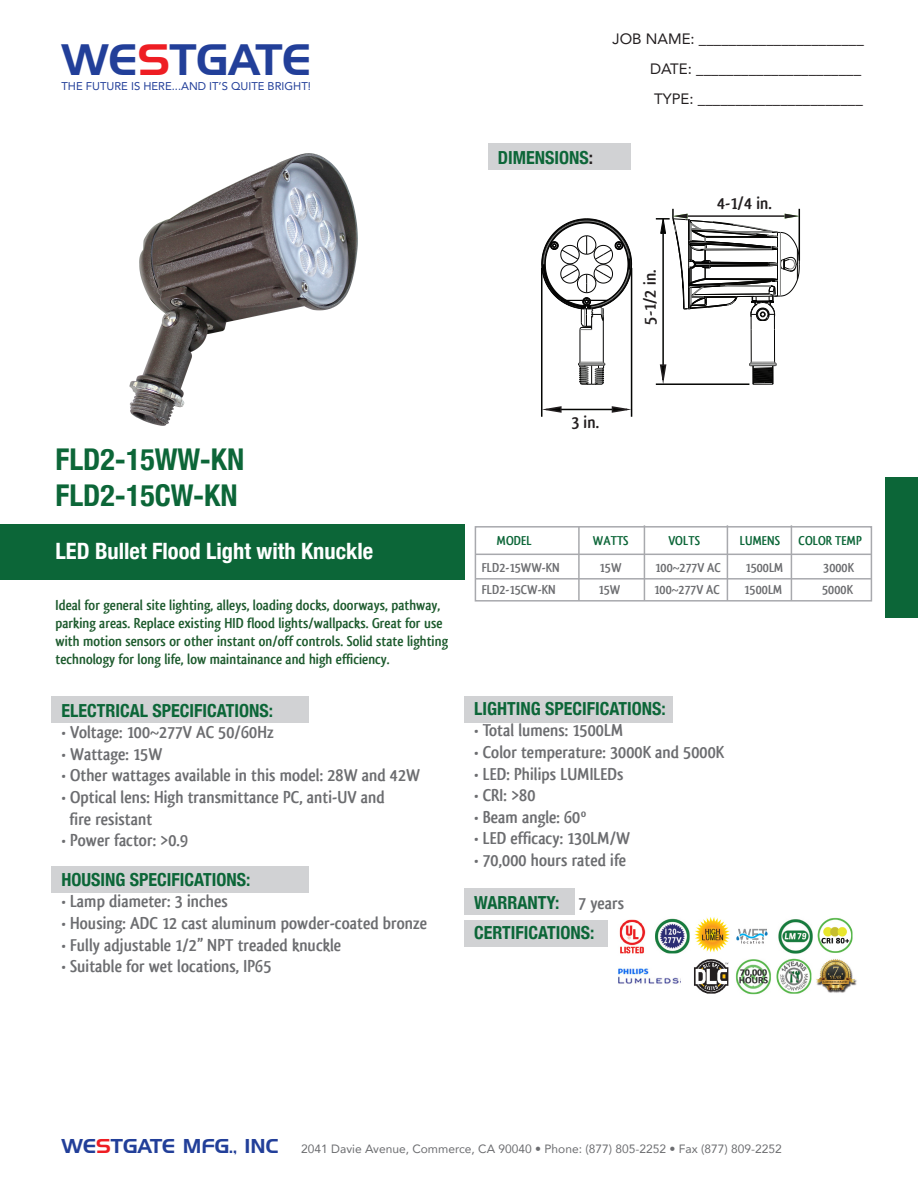
<style>
.page{position:relative;width:918px;height:1188px;background:#fff}
.page>*{position:absolute;margin:0;border:0;box-sizing:border-box;transform-origin:0 0}
.t1{font:42.75px "Handel Gothic BT";color:#223f99}
.t2{font:700 condensed 30px/36px "Helvetica Neue";color:#0c6638}
.t3{font:700 condensed 22.5px "Helvetica Neue";color:#fff}
.t4{font:700 18px/21.6px "Qlassik";color:#6c6d70}
.t5{font:700 condensed 18px/30px "Helvetica Neue";color:#0c6638}
.t6{font:700 18px "Qlassik";color:#231f20}
.t7{font:700 15px/18px "Qlassik";color:#1e5b2e}
.t8{font:15px/30px "Avenir";color:#231f20}
.t9{font:700 13.5px "Qlassik";color:#6c6d70}
.t10{font:700 13.5px "Qlassik";color:#0c6638}
.t11{font:12px "Avenir";color:#6c6d70}
.t12{font:11.25px "Avenir";color:#223f99}
.s1{color:#ee1d23}
.s2{color:#231f20}
.s3{font-family:"Qlassik";font-stretch:normal;color:#6c6d70}
.s4{font-family:"Handel Gothic BT";font-size:19.5px;color:#223f99}
.s5{font-family:"Handel Gothic BT";font-size:19.5px;color:#ee1d23}
</style>
<div class="page">
<img style="left:129px;top:153px;width:229px;height:273px">
<img style="left:618px;top:917px;width:239px;height:78px">
<div style="left:489px;top:144px;width:142px;height:26px;background:#d1d2d4"></div>
<div style="left:465px;top:888px;width:110px;height:27px;background:#d1d2d4"></div>
<div style="left:51px;top:866px;width:258px;height:27px;background:#d1d2d4"></div>
<div style="left:51px;top:696px;width:258px;height:26px;background:#d1d2d4"></div>
<div style="left:465px;top:696px;width:208px;height:26px;background:#d1d2d4"></div>
<div style="left:464px;top:920px;width:144px;height:27px;background:#d1d2d4"></div>
<div style="left:0;top:525px;width:465px;height:55px;background:#0c6638"></div>
<div style="left:885px;top:477px;width:33px;height:141px;background:#0c6638"></div>
<div style="left:475px;top:526px;width:397px;height:76px;border:2px solid #a8a9ad"></div>
<hr style="left:475px;top:554px;width:396px;height:1px;background:#a8a9ad">
<hr style="left:475px;top:578px;width:396px;height:2px;background:#a8a9ad">
<hr style="left:578px;top:527px;width:2px;height:74px;background:#a8a9ad">
<hr style="left:644px;top:525px;width:1px;height:76px;background:#a8a9ad">
<hr style="left:727px;top:525px;width:1px;height:76px;background:#a8a9ad">
<hr style="left:791px;top:525px;width:1px;height:76px;background:#a8a9ad">
<hr style="left:774px;top:330px;width:1px;height:32px;background:#050504">
<hr style="left:751px;top:330px;width:1px;height:32px;background:#050504">
<hr style="left:603px;top:320px;width:1px;height:42px;background:#050504">
<hr style="left:580px;top:330px;width:1px;height:32px;background:#050504">
<svg style="left:578px;top:362px;width:27px;height:23px"></svg>
<hr style="left:656px;top:383px;width:93px;height:2px;background:#040503">
<hr style="left:662px;top:233px;width:2px;height:137px;background:#040503">
<svg style="left:656px;top:209px;width:144px;height:121px"></svg>
<svg style="left:749px;top:361px;width:28px;height:24px"></svg>
<svg style="left:659px;top:363px;width:8px;height:21px"></svg>
<hr style="left:541px;top:268px;width:1px;height:149px;background:#040503">
<hr style="left:631px;top:268px;width:1px;height:149px;background:#040503">
<hr style="left:556px;top:409px;width:61px;height:1px;background:#040503">
<svg style="left:542px;top:405px;width:21px;height:9px"></svg>
<svg style="left:541px;top:218px;width:92px;height:112px"></svg>
<svg style="left:611px;top:405px;width:22px;height:9px"></svg>
<h1 class="t1" style="left:62px;top:33px;width:251px">WE<span class="s1">S</span>TGATE</h1>
<p class="t12" style="left:62px;top:78px;width:251px">THE FUTURE IS HERE...AND IT’S QUITE BRIGHT!</p>
<p class="t5" style="left:498px;top:141px;width:97px">DIMENSIONS<span class="s2">:</span></p>
<p class="t8" style="left:650px;top:24px;width:215px;text-indent:-38px">JOB NAME: ______________________<br>DATE: ______________________<br>TYPE: ______________________</p>
<p class="t6" style="left:717px;top:192px;width:56px">4-1/4 in.</p>
<p class="t6" style="left:639px;top:325px;width:56px;rotate:-90deg">5-1/2 in.</p>
<h2 class="t2" style="left:56px;top:439px;width:190px">FLD2-15WW-KN<br>FLD2-15CW-KN</h2>
<p class="t3" style="left:56px;top:532px;width:319px">LED Bullet Flood Light with Knuckle</p>
<p class="t7" style="left:56px;top:596px;width:394px">Ideal for general site lighting, alleys, loading docks, doorways, pathway, parking areas. Replace existing HID flood lights/wallpacks. Great for use with motion sensors or other instant on/off controls. Solid state lighting technology for long life, low maintainance and high efficiency.</p>
<p class="t5" style="left:61px;top:694px;width:213px">ELECTRICAL SPECIFICATIONS:</p>
<p class="t4" style="left:61px;top:721px;width:214px">• Voltage: 100~277V AC 50/60Hz</p>
<p class="t4" style="left:61px;top:743px;width:102px">• Wattage: 15W</p>
<p class="t4" style="left:61px;top:765px;width:360px">• Other wattages available in this model: 28W and 42W</p>
<p class="t4" style="left:70px;top:786px;width:317px;text-indent:-8px">• Optical lens: High transmittance PC, anti-UV and fire resistant</p>
<p class="t4" style="left:61px;top:829px;width:128px">• Power factor: &gt;0.9</p>
<p class="t5" style="left:61px;top:863px;width:190px">HOUSING SPECIFICATIONS:</p>
<p class="t4" style="left:61px;top:891px;width:168px">• Lamp diameter: 3 inches</p>
<p class="t4" style="left:61px;top:912px;width:367px">• Housing: ADC 12 cast aluminum powder-coated bronze</p>
<p class="t4" style="left:61px;top:934px;width:281px">• Fully adjustable 1/2” NPT treaded knuckle</p>
<p class="t4" style="left:61px;top:955px;width:212px">• Suitable for wet locations, IP65</p>
<p class="t6" style="left:571px;top:411px;width:29px">3 in.</p>
<p class="t10" style="left:497px;top:532px;width:36px">MODEL</p>
<p class="t10" style="left:593px;top:532px;width:37px">WATTS</p>
<p class="t10" style="left:669px;top:532px;width:33px">VOLTS</p>
<p class="t10" style="left:740px;top:532px;width:42px">LUMENS</p>
<p class="t10" style="left:799px;top:532px;width:65px">COLOR TEMP</p>
<p class="t9" style="left:482px;top:559px;width:80px">FLD2-15WW-KN</p>
<p class="t9" style="left:600px;top:559px;width:23px">15W</p>
<p class="t9" style="left:655px;top:559px;width:67px">100~277V AC</p>
<p class="t9" style="left:745px;top:559px;width:40px">1500LM</p>
<p class="t9" style="left:823px;top:559px;width:32px">3000K</p>
<p class="t9" style="left:482px;top:582px;width:75px">FLD2-15CW-KN</p>
<p class="t9" style="left:599px;top:582px;width:23px">15W</p>
<p class="t9" style="left:654px;top:582px;width:67px">100~277V AC</p>
<p class="t9" style="left:744px;top:582px;width:40px">1500LM</p>
<p class="t9" style="left:822px;top:582px;width:32px">5000K</p>
<p class="t5" style="left:474px;top:692px;width:193px">LIGHTING SPECIFICATIONS:</p>
<p class="t4" style="left:474px;top:720px;width:150px">• Total lumens: 1500LM</p>
<p class="t4" style="left:474px;top:741px;width:252px">• Color temperature: 3000K and 5000K</p>
<p class="t4" style="left:474px;top:763px;width:151px">• LED: Philips LUMILEDs</p>
<p class="t4" style="left:474px;top:784px;width:63px">• CRI: &gt;80</p>
<p class="t4" style="left:474px;top:806px;width:114px">• Beam angle: 60º</p>
<p class="t4" style="left:474px;top:828px;width:158px">• LED efficacy: 130LM/W</p>
<p class="t4" style="left:474px;top:849px;width:154px">• 70,000 hours rated ife</p>
<p class="t5" style="left:474px;top:887px;width:151px">WARRANTY: <span class="s3">7 years<br></span>CERTIFICATIONS:</p>
<p class="t11" style="left:62px;top:1139px;width:722px"><span class="s4">WE</span><span class="s5">S</span><span class="s4">TGATE MFG., INC</span> 2041 Davie Avenue, Commerce, CA 90040 • Phone: (877) 805-2252 • Fax (877) 809-2252</p>
</div>
